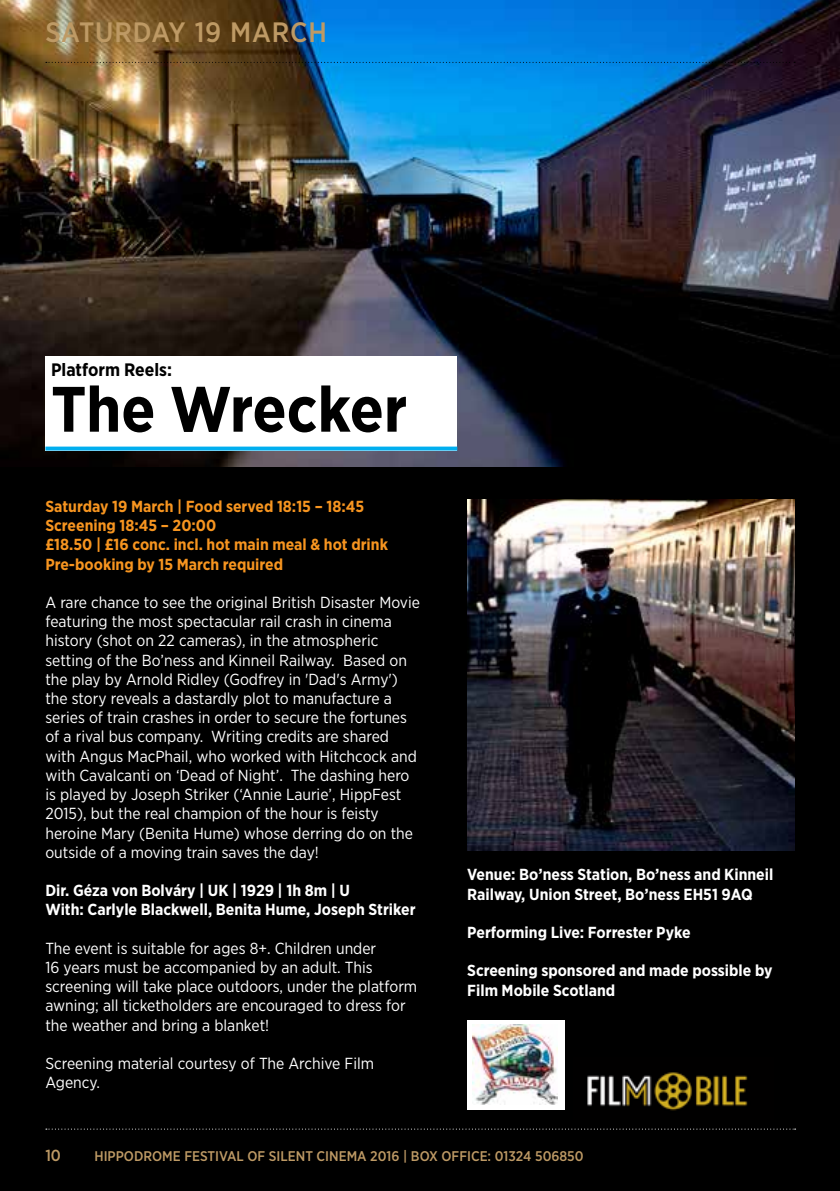
<style>
.page{position:relative;width:840px;height:1191px;background:#fff}
.page>*{position:absolute;margin:0;border:0;box-sizing:border-box;transform-origin:0 0}
.t1{font:700 64px "Gotham Narrow";color:#000}
.t2{font:500 28px "Gotham Narrow";letter-spacing:.03em;color:#be9a65}
.t3{font:700 18px "Gotham Narrow";color:#000}
.t4{font:16px/19.2px "Gotham Narrow";color:#fff}
.t5{font:700 16px/19.2px "Gotham Narrow";color:#fff}
.t6{font:700 16px/19.2px "Gotham Narrow";color:#f79520}
.t7{font:500 16px "Gotham Narrow";color:#be9a65}
.t8{font:500 14px "Gotham Narrow";color:#be9a65}
</style>
<div class="page">
<div style="left:0;top:0;width:839px;height:1191px;background:#000"></div>
<img style="left:0;top:0;width:839px;height:467px">
<svg style="left:46px;top:62px;width:748px;height:1px"></svg>
<svg style="left:46px;top:1128px;width:749px;height:1px"></svg>
<div style="left:467px;top:1020px;width:97px;height:90px;background:#fff"></div>
<img style="left:472px;top:1024px;width:85px;height:80px">
<img style="left:467px;top:499px;width:327px;height:351px">
<div style="left:45px;top:355px;width:412px;height:95px;background:#fff"></div>
<svg style="left:45px;top:446px;width:412px;height:4px;background:#25b9f1"></svg>
<img style="left:587px;top:1072px;width:161px;height:39px">
<h2 class="t2" style="left:45px;top:15px;width:263px">SATURDAY 19 MARCH</h2>
<p class="t3" style="left:51px;top:358px;width:122px">Platform Reels:</p>
<h1 class="t1" style="left:51px;top:368px;width:357px">The Wrecker</h1>
<p class="t6" style="left:45px;top:496px;width:344px">Saturday 19 March | Food served 18:15 – 18:45<br>Screening 18:45 – 20:00<br>£18.50 | £16 conc. incl. hot main meal &amp; hot drink Pre-booking by 15 March required</p>
<p class="t4" style="left:45px;top:592px;width:376px">A rare chance to see the original British Disaster Movie featuring the most spectacular rail crash in cinema history (shot on 22 cameras), in the atmospheric setting of the Bo’ness and Kinneil Railway. Based on the play by Arnold Ridley (Godfrey in 'Dad's Army') the story reveals a dastardly plot to manufacture a series of train crashes in order to secure the fortunes of a rival bus company. Writing credits are shared with Angus MacPhail, who worked with Hitchcock and with Cavalcanti on ‘Dead of Night’. The dashing hero is played by Joseph Striker (‘Annie Laurie’, HippFest 2015), but the real champion of the hour is feisty heroine Mary (Benita Hume) whose derring do on the outside of a moving train saves the day!</p>
<p class="t5" style="left:45px;top:880px;width:371px">Dir. Géza von Bolváry | UK | 1929 | 1h 8m | U<br>With: Carlyle Blackwell, Benita Hume, Joseph Striker</p>
<p class="t4" style="left:45px;top:938px;width:373px">The event is suitable for ages 8+. Children under<br>16 years must be accompanied by an adult. This screening will take place outdoors, under the platform awning; all ticketholders are encouraged to dress for the weather and bring a blanket!</p>
<p class="t4" style="left:45px;top:1053px;width:330px">Screening material courtesy of The Archive Film<br>Agency.</p>
<p class="t5" style="left:467px;top:865px;width:307px">Venue: Bo’ness Station, Bo’ness and Kinneil<br>Railway, Union Street, Bo’ness EH51 9AQ</p>
<p class="t5" style="left:467px;top:922px;width:225px">Performing Live: Forrester Pyke</p>
<p class="t5" style="left:467px;top:961px;width:306px">Screening sponsored and made possible by<br>Film Mobile Scotland</p>
<p class="t7" style="left:45px;top:1145px;width:17px">10</p>
<p class="t8" style="left:94px;top:1146px;width:490px">HIPPODROME FESTIVAL OF SILENT CINEMA 2016 | BOX OFFICE: 01324 506850</p>
</div>
